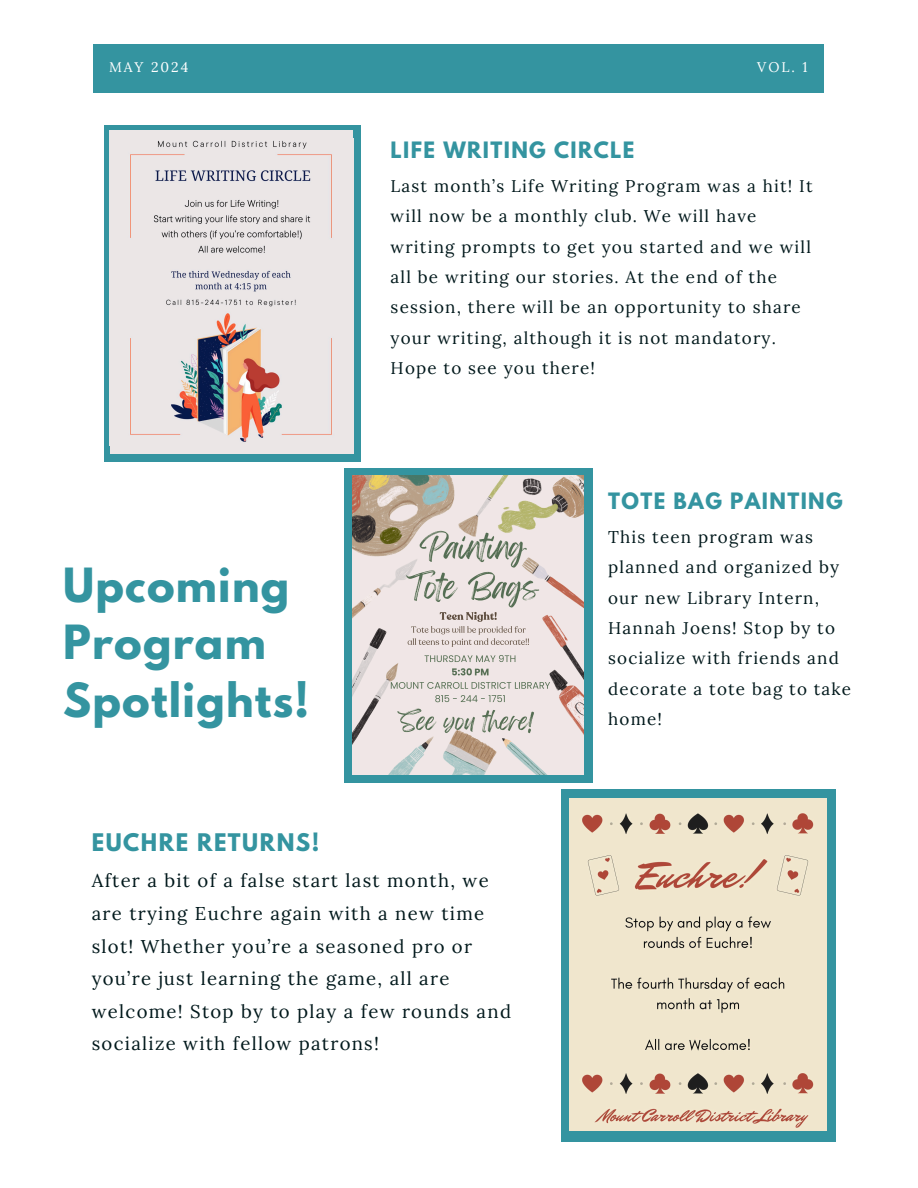
<style>
.page{position:relative;width:918px;height:1188px;background:#fff}
.page>*{position:absolute;margin:0;border:0;box-sizing:border-box;transform-origin:0 0}
.t1{font:700 41.7px/57.3px "League Spartan";letter-spacing:.03em;color:#3494a0}
.t2{font:700 21.45px "League Spartan";letter-spacing:.07em;color:#3494a0}
.t3{font:700 19.95px "League Spartan";letter-spacing:.07em;color:#3494a0}
.t4{font:18.45px/32.7px "Lora";letter-spacing:.07em;color:#00181b}
.t5{font:16.95px/30.3px "Lora";letter-spacing:.07em;color:#00181b}
.t6{font:13.95px "Lora";letter-spacing:.14em;color:#fff}
</style>
<div class="page">
<div style="left:104px;top:125px;width:257px;height:336px;background:#3494a0"></div>
<div style="left:110px;top:446px;width:243px;height:8px;background:#ebe6e6"></div>
<img style="left:110px;top:131px;width:243px;height:315px">
<div style="left:344px;top:468px;width:248px;height:314px;background:#3494a0"></div>
<div style="left:562px;top:789px;width:274px;height:353px;background:#3494a0"></div>
<img style="left:570px;top:799px;width:256px;height:332px">
<div style="left:94px;top:45px;width:730px;height:47px;background:#3494a0"></div>
<img style="left:353px;top:476px;width:230px;height:299px">
<p class="t6" style="left:109px;top:58px;width:81px">MAY 2024</p>
<p class="t6" style="left:757px;top:58px;width:52px">VOL. 1</p>
<h2 class="t1" style="left:63px;top:562px;width:247px">Upcoming<br>Program<br>Spotlights!</h2>
<h1 class="t3" style="left:391px;top:140px;width:245px">LIFE WRITING CIRCLE</h1>
<h1 class="t5" style="left:391px;top:171px;width:423px">Last month’s Life Writing Program was a hit! It will now be a monthly club. We will have writing prompts to get you started and we will all be writing our stories. At the end of the session, there will be an opportunity to share your writing, although it is not mandatory.<br>Hope to see you there!</h1>
<p class="t3" style="left:608px;top:491px;width:236px">TOTE BAG PAINTING</p>
<p class="t5" style="left:608px;top:522px;width:244px">This teen program was planned and organized by our new Library Intern,<br>Hannah Joens! Stop by to socialize with friends and decorate a tote bag to take home!</p>
<h2 class="t2" style="left:92px;top:832px;width:229px">EUCHRE RETURNS!</h2>
<h2 class="t4" style="left:92px;top:864px;width:421px">After a bit of a false start last month, we are trying Euchre again with a new time slot! Whether you’re a seasoned pro or you’re just learning the game, all are welcome! Stop by to play a few rounds and socialize with fellow patrons!</h2>
</div>
